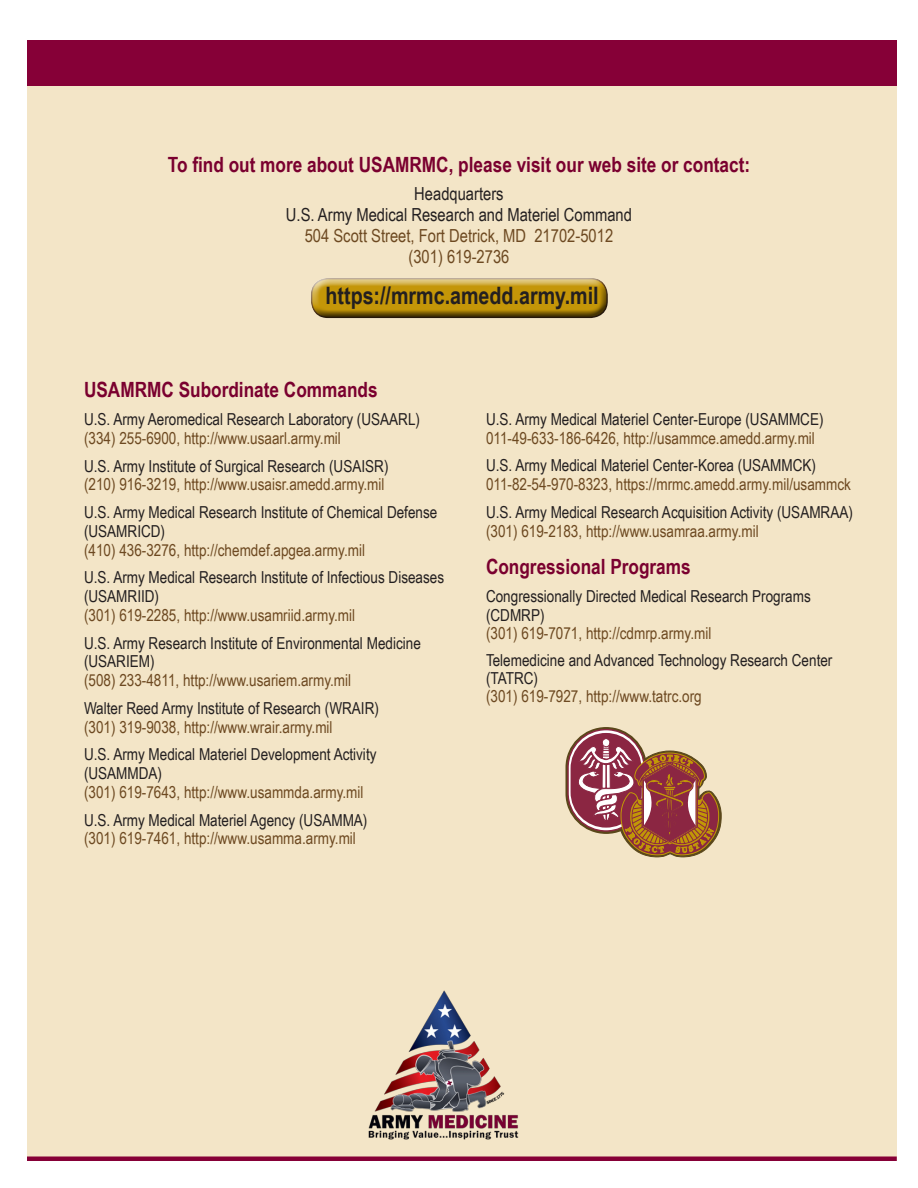
<style>
.page{position:relative;width:918px;height:1188px;background:#fff}
.page>*{position:absolute;margin:0;border:0;box-sizing:border-box;transform-origin:0 0}
.TEXT1{font:700 24px "Arial Narrow";color:#231f20}
.NEW_SUBHEADING{font:700 21px "Arial Narrow";color:#7a002f}
.Body_text{font:18px "Arial Narrow";color:#231f20}
.Body_text-2{font:18px "Arial Narrow";color:#6d4921}
.Body_text-3{font:16.5px/18.8px "Arial Narrow";color:#231f20}
.Body_text-4{font:16.5px "Arial Narrow";color:#6d4921}
.NEW_SUBHEADING-2{font:16.5px "Arial Narrow";color:#231f20}
</style>
<div class="page">
<div style="left:27px;top:54px;width:870px;height:1107px;background:#f3e5c7"></div>
<div style="left:309px;top:277px;width:302px;height:43px;background:#231f20;opacity:.75"></div>
<div style="left:27px;top:40px;width:870px;height:46px;background:#860037"></div>
<svg style="left:568px;top:730px;width:76px;height:101px"></svg>
<div style="left:571px;top:733px;width:71px;height:95px;background:#8b2642;border-radius:35px"></div>
<svg style="left:576px;top:737px;width:145px;height:120px"></svg>
<img style="left:368px;top:990px;width:151px;height:150px">
<div style="left:27px;top:1156px;width:870px;height:5px;background:#860037"></div>
<p class="NEW_SUBHEADING" style="left:168px;top:149px;width:584px">To find out more about USAMRMC, please visit our web site or contact:</p>
<p class="Body_text" style="left:414px;top:180px;width:91px">Headquarters</p>
<p class="Body_text" style="left:286px;top:201px;width:348px">U.S. Army Medical Research and Materiel Command</p>
<p class="Body_text-2" style="left:305px;top:222px;width:310px">504 Scott Street, Fort Detrick, MD 21702-5012</p>
<p class="Body_text-2" style="left:409px;top:243px;width:102px">(301) 619-2736</p>
<p class="TEXT1" style="left:326px;top:277px;width:275px">https://mrmc.amedd.army.mil</p>
<p class="NEW_SUBHEADING" style="left:84px;top:374px;width:295px">USAMRMC Subordinate Commands</p>
<p class="NEW_SUBHEADING-2" style="left:84px;top:407px;width:338px">U.S. Army Aeromedical Research Laboratory (USAARL)</p>
<p class="Body_text-4" style="left:84px;top:426px;width:258px">(334) 255-6900, http://www.usaarl.army.mil</p>
<p class="Body_text-3" style="left:84px;top:456px;width:306px">U.S. Army Institute of Surgical Research (USAISR)</p>
<p class="Body_text-4" style="left:84px;top:472px;width:302px">(210) 916-3219, http://www.usaisr.amedd.army.mil</p>
<p class="Body_text-3" style="left:84px;top:502px;width:355px">U.S. Army Medical Research Institute of Chemical Defense (USAMRICD)</p>
<p class="Body_text-4" style="left:84px;top:538px;width:283px">(410) 436-3276, http://chemdef.apgea.army.mil</p>
<p class="Body_text-3" style="left:84px;top:568px;width:362px">U.S. Army Medical Research Institute of Infectious Diseases (USAMRIID)</p>
<p class="Body_text-4" style="left:84px;top:603px;width:273px">(301) 619-2285, http://www.usamriid.army.mil</p>
<p class="Body_text-3" style="left:84px;top:633px;width:338px">U.S. Army Research Institute of Environmental Medicine (USARIEM)</p>
<p class="Body_text-4" style="left:84px;top:668px;width:269px">(508) 233-4811, http://www.usariem.army.mil</p>
<p class="Body_text-3" style="left:84px;top:698px;width:297px">Walter Reed Army Institute of Research (WRAIR)</p>
<p class="Body_text-4" style="left:84px;top:715px;width:250px">(301) 319-9038, http://www.wrair.army.mil</p>
<p class="Body_text-3" style="left:84px;top:745px;width:294px">U.S. Army Medical Materiel Development Activity (USAMMDA)</p>
<p class="Body_text-4" style="left:84px;top:780px;width:281px">(301) 619-7643, http://www.usammda.army.mil</p>
<p class="Body_text-3" style="left:84px;top:810px;width:285px">U.S. Army Medical Materiel Agency (USAMMA)</p>
<p class="Body_text-4" style="left:84px;top:826px;width:273px">(301) 619-7461, http://www.usamma.army.mil</p>
<p class="Body_text-3" style="left:486px;top:409px;width:339px">U.S. Army Medical Materiel Center-Europe (USAMMCE)</p>
<p class="Body_text-4" style="left:486px;top:426px;width:330px">011-49-633-186-6426, http://usammce.amedd.army.mil</p>
<p class="Body_text-3" style="left:486px;top:455px;width:332px">U.S. Army Medical Materiel Center-Korea (USAMMCK)</p>
<p class="Body_text-4" style="left:486px;top:472px;width:366px">011-82-54-970-8323, https://mrmc.amedd.army.mil/usammck</p>
<p class="Body_text-3" style="left:486px;top:502px;width:368px">U.S. Army Medical Research Acquisition Activity (USAMRAA)</p>
<p class="Body_text-4" style="left:486px;top:519px;width:274px">(301) 619-2183, http://www.usamraa.army.mil</p>
<p class="NEW_SUBHEADING" style="left:486px;top:551px;width:206px">Congressional Programs</p>
<p class="Body_text-3" style="left:486px;top:586px;width:326px">Congressionally Directed Medical Research Programs (CDMRP)</p>
<p class="Body_text-4" style="left:486px;top:621px;width:227px">(301) 619-7071, http://cdmrp.army.mil</p>
<p class="Body_text-3" style="left:486px;top:651px;width:348px;line-height:18px">Telemedicine and Advanced Technology Research Center (TATRC)</p>
<p class="Body_text-4" style="left:486px;top:684px;width:217px">(301) 619-7927, http://www.tatrc.org</p>
</div>
